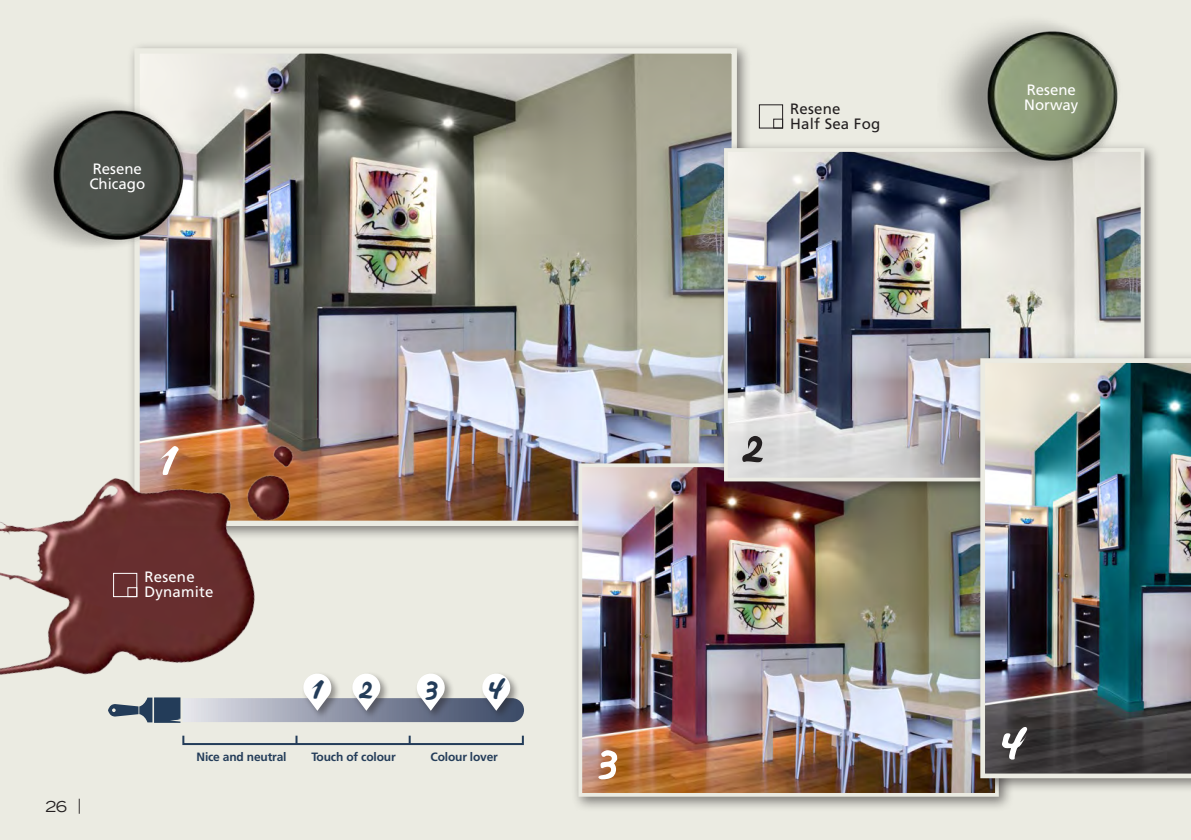
<style>
.page{position:relative;width:1191px;height:840px;background:#fff}
.page>*{position:absolute;margin:0;border:0;box-sizing:border-box;transform-origin:0 0}
.Heading{font:56px "James Paul";color:#fff}
.Heading-2{font:56px "James Paul";color:#231f20}
.Heading-3{font:36px "James Paul";color:#233c59}
.Swatch_text__center{font:15px/15px "Frutiger";color:#fff}
.Swatch_Text__left{font:15px/15px "Frutiger";letter-spacing:.015em;color:#231f20}
.Swatch_Text__left-2{font:15px/15px "Frutiger";letter-spacing:.015em;color:#fff}
.t1{font:expanded 15px "Trade Gothic LH";color:#231f20}
.A_body{font:700 12px "Frutiger";letter-spacing:-.015em;color:#233c59}
</style>
<div class="page">
<div style="left:0;top:0;width:1191px;height:839px;background:#ebebe2"></div>
<div style="left:127px;top:41px;width:625px;height:499px;background:#231f20;opacity:.55"></div>
<img style="left:140px;top:54px;width:591px;height:465px">
<div style="left:134px;top:48px;width:603px;height:477px;border:5px solid #ebebe2"></div>
<div style="left:571px;top:456px;width:442px;height:355px;background:#231f20;opacity:.55"></div>
<img style="left:583px;top:468px;width:390px;height:323px">
<div style="left:578px;top:463px;width:420px;height:333px;border:4px solid #ebebe2"></div>
<div style="left:717px;top:141px;width:442px;height:355px;background:#231f20;opacity:.55"></div>
<img style="left:729px;top:153px;width:410px;height:323px">
<div style="left:724px;top:148px;width:420px;height:333px;border:4px solid #ebebe2"></div>
<div style="left:759px;top:104px;width:24px;height:24px;border:1px solid #231f20"></div>
<div style="left:773px;top:119px;width:10px;height:9px;border:1px solid #231f20"></div>
<img style="left:936px;top:21px;width:190px;height:155px">
<img style="left:11px;top:81px;width:181px;height:173px">
<img style="left:0;top:297px;width:329px;height:449px">
<div style="left:113px;top:572px;width:24px;height:24px;border:1px solid #fff"></div>
<div style="left:128px;top:587px;width:9px;height:9px;border:1px solid #fff"></div>
<div style="left:182px;top:734px;width:342px;height:10px;border:2px solid #233c59"></div>
<svg style="left:409px;top:735px;width:2px;height:8px"></svg>
<svg style="left:295px;top:735px;width:2px;height:8px"></svg>
<svg style="left:108px;top:671px;width:416px;height:51px"></svg>
<div style="left:973px;top:351px;width:218px;height:441px;background:#231f20;opacity:.55"></div>
<img style="left:980px;top:358px;width:211px;height:419px">
<p class="Swatch_text__center" style="left:89px;top:161px;width:57px">Resene<br>Chicago</p>
<p class="t1" style="left:45px;top:796px;width:37px">26 |</p>
<p class="Heading" style="left:160px;top:429px;width:18px">1</p>
<p class="Swatch_Text__left-2" style="left:144px;top:569px;width:71px">Resene<br>Dynamite</p>
<p class="Heading-3" style="left:312px;top:668px;width:12px">1</p>
<p class="Heading-3" style="left:357px;top:668px;width:16px">2</p>
<p class="Heading-3" style="left:423px;top:668px;width:16px">3</p>
<p class="Heading-3" style="left:487px;top:669px;width:17px">4</p>
<p class="A_body" style="left:196px;top:749px;width:91px">Nice and neutral</p>
<p class="A_body" style="left:311px;top:749px;width:86px">Touch of colour</p>
<p class="A_body" style="left:430px;top:749px;width:69px">Colour lover</p>
<p class="Heading" style="left:595px;top:731px;width:24px">3</p>
<p class="Swatch_Text__left" style="left:790px;top:101px;width:92px">Resene<br>Half Sea Fog</p>
<p class="Heading-2" style="left:739px;top:416px;width:25px">2</p>
<p class="Swatch_text__center" style="left:1024px;top:82px;width:56px">Resene<br>Norway</p>
<p class="Heading" style="left:998px;top:712px;width:26px">4</p>
</div>
